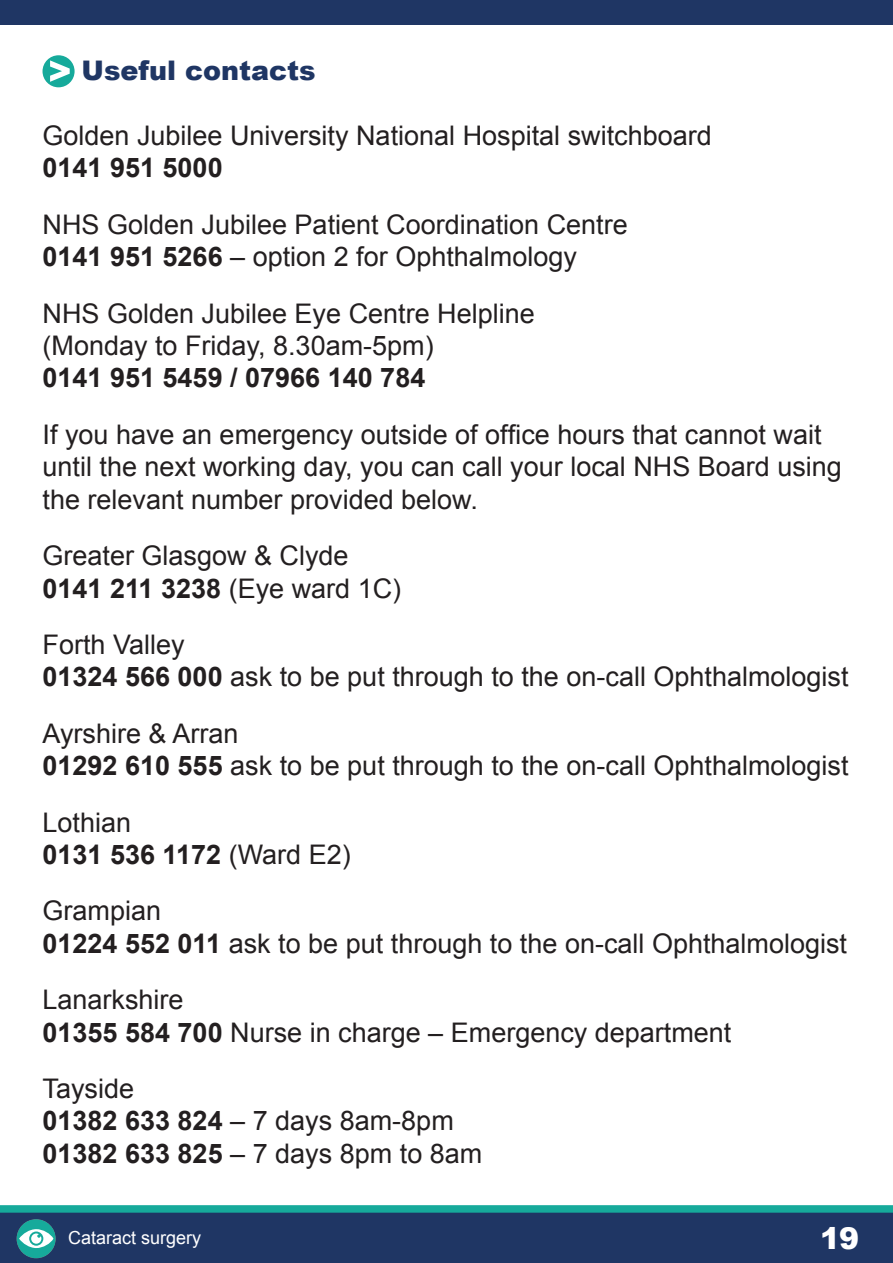
<style>
.page{position:relative;width:893px;height:1263px;background:#fff}
.page>*{position:absolute;margin:0;border:0;box-sizing:border-box;transform-origin:0 0}
.t1{font:900 30px "Arial";color:#fff}
.t2{font:27px/32.4px "Arial";color:#231f20}
.t3{font:700 27px "Arial";color:#231f20}
.t4{font:900 27px "Arial";color:#1f3664}
.t5{font:18px "Arial";color:#fff}
.s1{font-weight:700}
.s2{font-weight:400}
</style>
<div class="page">
<div style="left:0;top:0;width:893px;height:25px;background:#1f3664"></div>
<div style="left:0;top:1208px;width:893px;height:55px;background:#1f3664"></div>
<div style="left:0;top:1205px;width:893px;height:8px;background:#16aa9b"></div>
<div style="left:17px;top:1219px;width:39px;height:39px;background:#16aa9b;border-radius:50%"></div>
<svg style="left:19px;top:1229px;width:34px;height:19px"></svg>
<svg style="left:43px;top:55px;width:32px;height:32px"></svg>
<p class="t4" style="left:82px;top:51px;width:236px">Useful contacts</p>
<p class="t2" style="left:43px;top:120px;width:671px">Golden Jubilee University National Hospital switchboard</p>
<p class="t3" style="left:43px;top:150px;width:182px">0141 951 5000</p>
<p class="t2" style="left:43px;top:208px;width:587px">NHS Golden Jubilee Patient Coordination Centre</p>
<p class="t2" style="left:43px;top:241px;width:536px"><span class="s1">0141 951 5266</span> – option 2 for Ophthalmology</p>
<p class="t2" style="left:43px;top:297px;width:494px">NHS Golden Jubilee Eye Centre Helpline</p>
<p class="t2" style="left:43px;top:330px;width:393px">(Monday to Friday, 8.30am-5pm)</p>
<p class="t3" style="left:43px;top:360px;width:384px">0141 951 5459 / 07966 140 784</p>
<p class="t2" style="left:43px;top:418px;width:801px">If you have an emergency outside of office hours that cannot wait until the next working day, you can call your local NHS Board using the relevant number provided below.</p>
<p class="t2" style="left:43px;top:540px;width:308px">Greater Glasgow &amp; Clyde</p>
<p class="t3" style="left:43px;top:570px;width:360px">0141 211 3238 <span class="s2">(Eye ward 1C)</span></p>
<p class="t2" style="left:43px;top:628px;width:144px">Forth Valley</p>
<p class="t2" style="left:43px;top:661px;width:808px"><span class="s1">01324 566 000</span> ask to be put through to the on-call Ophthalmologist</p>
<p class="t2" style="left:43px;top:717px;width:198px">Ayrshire &amp; Arran</p>
<p class="t2" style="left:43px;top:750px;width:808px"><span class="s1">01292 610 555</span> ask to be put through to the on-call Ophthalmologist</p>
<p class="t2" style="left:43px;top:806px;width:90px">Lothian</p>
<p class="t3" style="left:43px;top:837px;width:310px">0131 536 1172 <span class="s2">(Ward E2)</span></p>
<p class="t2" style="left:43px;top:895px;width:120px">Grampian</p>
<p class="t2" style="left:43px;top:927px;width:806px"><span class="s1">01224 552 011</span> ask to be put through to the on-call Ophthalmologist</p>
<p class="t2" style="left:43px;top:984px;width:143px">Lanarkshire</p>
<p class="t2" style="left:43px;top:1016px;width:690px"><span class="s1">01355 584 700</span> Nurse in charge – Emergency department</p>
<p class="t2" style="left:43px;top:1072px;width:93px">Tayside</p>
<p class="t2" style="left:43px;top:1105px;width:413px"><span class="s1">01382 633 824</span> – 7 days 8am-8pm</p>
<p class="t2" style="left:43px;top:1137px;width:441px"><span class="s1">01382 633 825</span> – 7 days 8pm to 8am</p>
<p class="t5" style="left:68px;top:1226px;width:135px">Cataract surgery</p>
<p class="t1" style="left:820px;top:1216px;width:41px">19</p>
</div>
